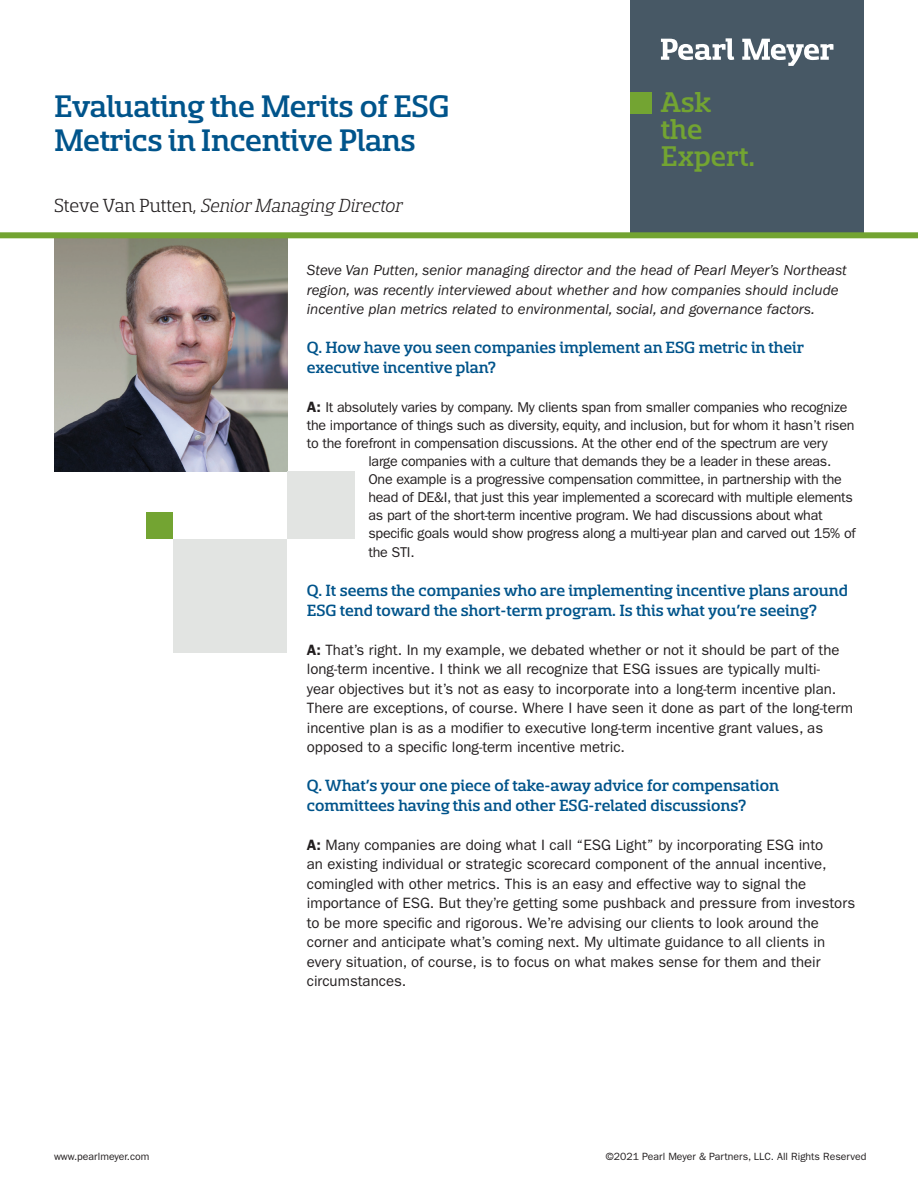
<style>
.page{position:relative;width:918px;height:1188px;background:#fff}
.page>*{position:absolute;margin:0;border:0;box-sizing:border-box;transform-origin:0 0}
.t1{font:500 34.5px/34.5px "Sancoale Slab Norm";letter-spacing:-.01em;color:#00548b}
.t2{font:500 31.5px/27px "Sancoale Slab Norm";color:#73a432}
.t3{font:italic 21px "Sancoale Slab Norm";color:#231f20}
.t4{font:500 18px/19.5px "Sancoale Slab Norm";color:#00548b}
.t5{font:15px/19.5px "ITC Franklin Gothic Std";color:#231f20}
.t6{font:italic 15px/19.5px "ITC Franklin Gothic Std";color:#231f20}
.t7{font:14.25px "ITC Franklin Gothic Std";letter-spacing:-.02em;color:#231f20}
.t8{font:10.5px "ITC Franklin Gothic Std";color:#231f20}
.s1{font-style:normal}
.s2{font-weight:600;font-size:15px}
.s3{font-weight:600}
</style>
<div class="page">
<img style="left:54px;top:238px;width:233px;height:233px">
<div style="left:146px;top:512px;width:27px;height:27px;background:#73a432"></div>
<div style="left:287px;top:471px;width:68px;height:68px;background:#e2e4e2"></div>
<div style="left:631px;top:0;width:233px;height:233px;background:#475865"></div>
<svg style="left:661px;top:38px;width:73px;height:22px"></svg>
<svg style="left:742px;top:39px;width:91px;height:27px"></svg>
<div style="left:631px;top:92px;width:21px;height:22px;background:#73a432"></div>
<div style="left:0;top:232px;width:918px;height:6px;background:#73a432"></div>
<div style="left:173px;top:539px;width:114px;height:114px;background:#e2e4e2"></div>
<h1 class="t1" style="left:54px;top:89px;width:397px">Evaluating the Merits of ESG<br>Metrics in Incentive Plans</h1>
<h3 class="t3" style="left:54px;top:196px;width:350px"><span class="s1">Steve Van Putten,</span> Senior Managing Director</h3>
<h2 class="t2" style="left:661px;top:89px;width:96px">Ask the<br>Expert.</h2>
<p class="t6" style="left:307px;top:261px;width:542px">Steve Van Putten, senior managing director and the head of Pearl Meyer’s Northeast region, was recently interviewed about whether and how companies should include incentive plan metrics related to environmental, social, and governance factors.</p>
<p class="t4" style="left:307px;top:338px;width:499px">Q. How have you seen companies implement an ESG metric in their executive incentive plan?</p>
<p class="t7" style="left:307px;top:399px;width:542px"><span class="s2">A:</span> It absolutely varies by company. My clients span from smaller companies who recognize</p>
<p class="t7" style="left:307px;top:417px;width:549px">the importance of things such as diversity, equity, and inclusion, but for whom it hasn’t risen</p>
<p class="t7" style="left:307px;top:435px;width:523px">to the forefront in compensation discussions. At the other end of the spectrum are very</p>
<p class="t7" style="left:368px;top:453px;width:464px">large companies with a culture that demands they be a leader in these areas.</p>
<p class="t7" style="left:368px;top:471px;width:475px">One example is a progressive compensation committee, in partnership with the</p>
<p class="t7" style="left:368px;top:489px;width:486px">head of DE&amp;I, that just this year implemented a scorecard with multiple elements</p>
<p class="t7" style="left:368px;top:507px;width:456px">as part of the short-term incentive program. We had discussions about what</p>
<p class="t7" style="left:368px;top:525px;width:489px">specific goals would show progress along a multi-year plan and carved out 15% of</p>
<p class="t7" style="left:368px;top:544px;width:48px">the STI.</p>
<p class="t4" style="left:307px;top:581px;width:543px">Q. It seems the companies who are implementing incentive plans around<br>ESG tend toward the short-term program. Is this what you’re seeing?</p>
<p class="t5" style="left:307px;top:640px;width:548px"><span class="s3">A:</span> That’s right. In my example, we debated whether or not it should be part of the long-term incentive. I think we all recognize that ESG issues are typically multi-<br>year objectives but it’s not as easy to incorporate into a long-term incentive plan.<br>There are exceptions, of course. Where I have seen it done as part of the long-term incentive plan is as a modifier to executive long-term incentive grant values, as opposed to a specific long-term incentive metric.</p>
<p class="t4" style="left:307px;top:776px;width:474px">Q. What’s your one piece of take-away advice for compensation committees having this and other ESG-related discussions?</p>
<p class="t5" style="left:307px;top:835px;width:550px"><span class="s3">A:</span> Many companies are doing what I call “ESG Light” by incorporating ESG into<br>an existing individual or strategic scorecard component of the annual incentive, comingled with other metrics. This is an easy and effective way to signal the importance of ESG. But they’re getting some pushback and pressure from investors to be more specific and rigorous. We’re advising our clients to look around the corner and anticipate what’s coming next. My ultimate guidance to all clients in every situation, of course, is to focus on what makes sense for them and their circumstances.</p>
<p class="t8" style="left:54px;top:1150px;width:97px">www.pearlmeyer.com</p>
<p class="t8" style="left:606px;top:1150px;width:262px">©2021 Pearl Meyer &amp; Partners, LLC. All Rights Reserved</p>
</div>
